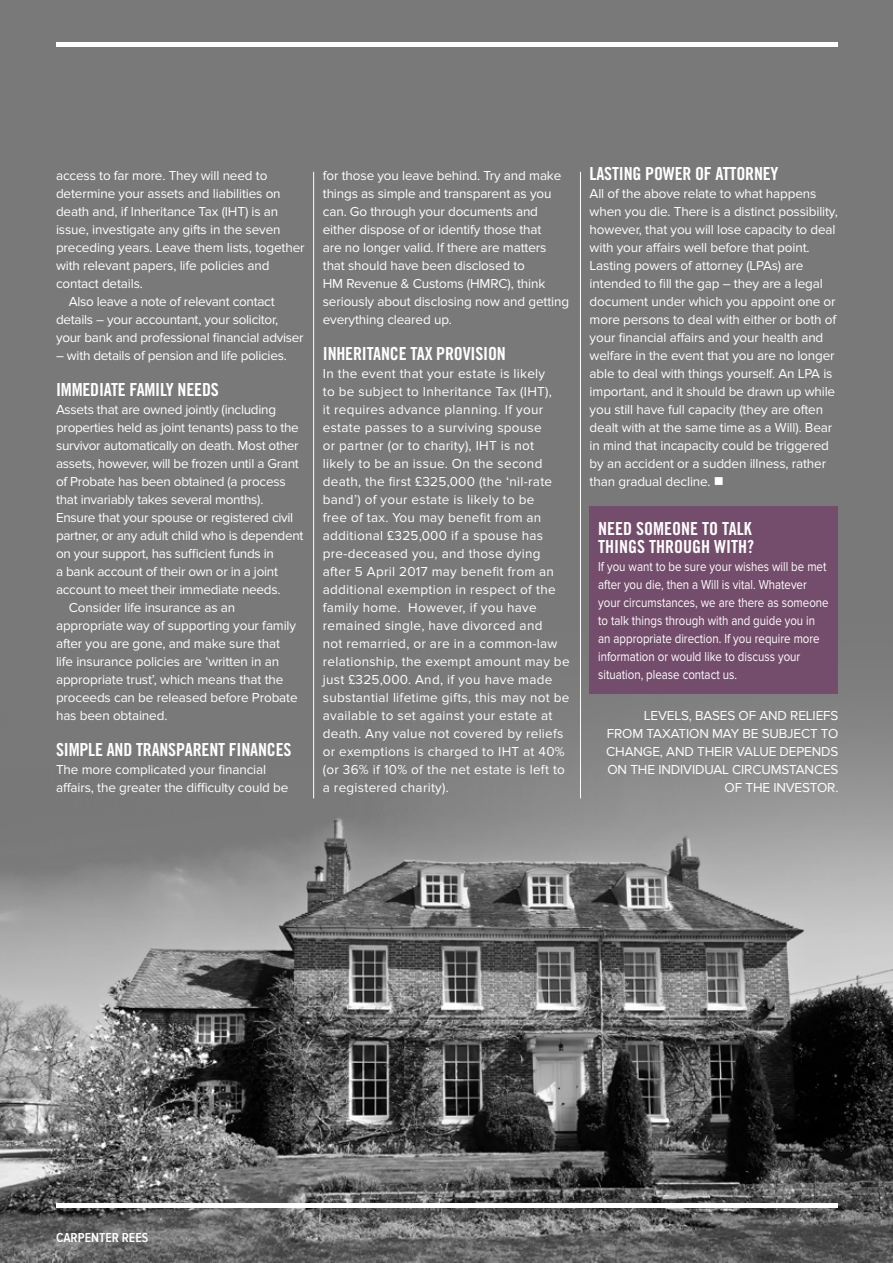
<style>
.page{position:relative;width:893px;height:1263px;background:#fff}
.page>*{position:absolute;margin:0;border:0;box-sizing:border-box;transform-origin:0 0}
.t1{font:18px/18px "Trade Gothic Bold Cond Twenty";letter-spacing:-.01em;color:#fff}
.t2{font:13.5px/18px "Proxima Nova";letter-spacing:-.01em;color:#fff}
.t3{font:13.5px/18px "Proxima Nova";letter-spacing:.02em;color:#fff}
.t4{font:13.5px/18px "Proxima Nova";letter-spacing:-.01em;color:#fff;scale:.85 1}
.t5{font:600 13.5px "Proxima Nova Cond";color:#fff}
</style>
<div class="page">
<img style="left:1px;top:0;width:892px;height:1263px">
<hr style="left:56px;top:43px;width:782px;height:4px;background:#fff">
<div style="left:56px;top:1203px;width:782px;height:5px;background:#fff"></div>
<div style="left:590px;top:506px;width:248px;height:188px;background:#734d6b"></div>
<hr style="left:313px;top:172px;width:1px;height:626px;background:#fff">
<hr style="left:580px;top:172px;width:1px;height:626px;background:#fff">
<p class="t2" style="left:56px;top:167px;width:213px">access to far more. They will need to</p>
<p class="t2" style="left:56px;top:185px;width:226px">determine your assets and liabilities on</p>
<p class="t2" style="left:56px;top:203px;width:224px">death and, if Inheritance Tax (IHT) is an</p>
<p class="t2" style="left:56px;top:221px;width:226px">issue, investigate any gifts in the seven</p>
<p class="t2" style="left:56px;top:239px;width:250px">preceding years. Leave them lists, together</p>
<p class="t2" style="left:56px;top:257px;width:215px">with relevant papers, life policies and</p>
<p class="t2" style="left:56px;top:275px;width:88px">contact details.</p>
<p class="t2" style="left:69px;top:293px;width:207px">Also leave a note of relevant contact</p>
<p class="t2" style="left:56px;top:311px;width:224px">details – your accountant, your solicitor,</p>
<p class="t2" style="left:56px;top:329px;width:249px">your bank and professional financial adviser</p>
<p class="t2" style="left:56px;top:347px;width:232px">– with details of pension and life policies.</p>
<h1 class="t1" style="left:56px;top:380px;width:164px">IMMEDIATE FAMILY NEEDS</h1>
<p class="t2" style="left:56px;top:401px;width:222px">Assets that are owned jointly (including</p>
<p class="t2" style="left:56px;top:419px;width:244px">properties held as joint tenants) pass to the</p>
<p class="t2" style="left:56px;top:437px;width:244px">survivor automatically on death. Most other</p>
<p class="t2" style="left:56px;top:455px;width:244px">assets, however, will be frozen until a Grant</p>
<p class="t2" style="left:56px;top:473px;width:231px">of Probate has been obtained (a process</p>
<p class="t2" style="left:56px;top:491px;width:209px">that invariably takes several months).</p>
<p class="t2" style="left:56px;top:509px;width:239px">Ensure that your spouse or registered civil</p>
<p class="t2" style="left:56px;top:527px;width:249px">partner, or any adult child who is dependent</p>
<p class="t2" style="left:56px;top:545px;width:219px">on your support, has sufficient funds in</p>
<p class="t2" style="left:56px;top:563px;width:224px">a bank account of their own or in a joint</p>
<p class="t2" style="left:56px;top:581px;width:226px">account to meet their immediate needs.</p>
<p class="t2" style="left:69px;top:599px;width:168px">Consider life insurance as an</p>
<p class="t2" style="left:56px;top:617px;width:242px">appropriate way of supporting your family</p>
<p class="t2" style="left:56px;top:635px;width:225px">after you are gone, and make sure that</p>
<p class="t2" style="left:56px;top:653px;width:225px">life insurance policies are ‘written in an</p>
<p class="t2" style="left:56px;top:671px;width:229px">appropriate trust’, which means that the</p>
<p class="t2" style="left:56px;top:689px;width:243px">proceeds can be released before Probate</p>
<p class="t2" style="left:56px;top:707px;width:113px">has been obtained.</p>
<h1 class="t1" style="left:56px;top:740px;width:237px">SIMPLE AND TRANSPARENT FINANCES</h1>
<p class="t2" style="left:56px;top:761px;width:234px">The more complicated your financial affairs, the greater the difficulty could be</p>
<p class="t2" style="left:323px;top:167px;width:248px">for those you leave behind. Try and make things as simple and transparent as you can. Go through your documents and either dispose of or identify those that<br>are no longer valid. If there are matters that should have been disclosed to<br>HM Revenue &amp; Customs (HMRC), think seriously about disclosing now and getting everything cleared up.</p>
<h1 class="t1" style="left:323px;top:344px;width:184px">INHERITANCE TAX PROVISION</h1>
<p class="t3" style="left:323px;top:365px;width:248px">In the event that your estate is likely<br>to be subject to Inheritance Tax (IHT),<br>it requires advance planning. If your estate passes to a surviving spouse<br>or partner (or to charity), IHT is not<br>likely to be an issue. On the second death, the first £325,000 (the ‘nil-rate band’) of your estate is likely to be<br>free of tax. You may benefit from an additional £325,000 if a spouse has pre-deceased you, and those dying after 5 April 2017 may benefit from an additional exemption in respect of the family home. However, if you have remained single, have divorced and<br>not remarried, or are in a common-law relationship, the exempt amount may be just £325,000. And, if you have made substantial lifetime gifts, this may not be available to set against your estate at death. Any value not covered by reliefs or exemptions is charged to IHT at 40% (or 36% if 10% of the net estate is left to a registered charity).</p>
<h1 class="t1" style="left:590px;top:164px;width:190px">LASTING POWER OF ATTORNEY</h1>
<p class="t2" style="left:590px;top:185px;width:250px">All of the above relate to what happens when you die. There is a distinct possibility, however, that you will lose capacity to deal with your affairs well before that point.<br>Lasting powers of attorney (LPAs) are intended to fill the gap – they are a legal document under which you appoint one or more persons to deal with either or both of your financial affairs and your health and welfare in the event that you are no longer able to deal with things yourself. An LPA is important, and it should be drawn up while you still have full capacity (they are often dealt with at the same time as a Will). Bear in mind that incapacity could be triggered by an accident or a sudden illness, rather than gradual decline. ■</p>
<h1 class="t1" style="left:598px;top:519px;width:158px">NEED SOMEONE TO TALK<br>THINGS THROUGH WITH?</h1>
<p class="t4" style="left:598px;top:558px;width:273px">If you want to be sure your wishes will be met after you die, then a Will is vital. Whatever your circumstances, we are there as someone to talk things through with and guide you in an appropriate direction. If you require more information or would like to discuss your situation, please contact us.</p>
<p class="t2" style="left:606px;top:707px;width:234px;text-align:right">LEVELS, BASES OF AND RELIEFS<br>FROM TAXATION MAY BE SUBJECT TO<br>CHANGE, AND THEIR VALUE DEPENDS<br>ON THE INDIVIDUAL CIRCUMSTANCES<br>OF THE INVESTOR.</p>
<p class="t5" style="left:56px;top:1230px;width:94px">CARPENTER REES</p>
</div>
